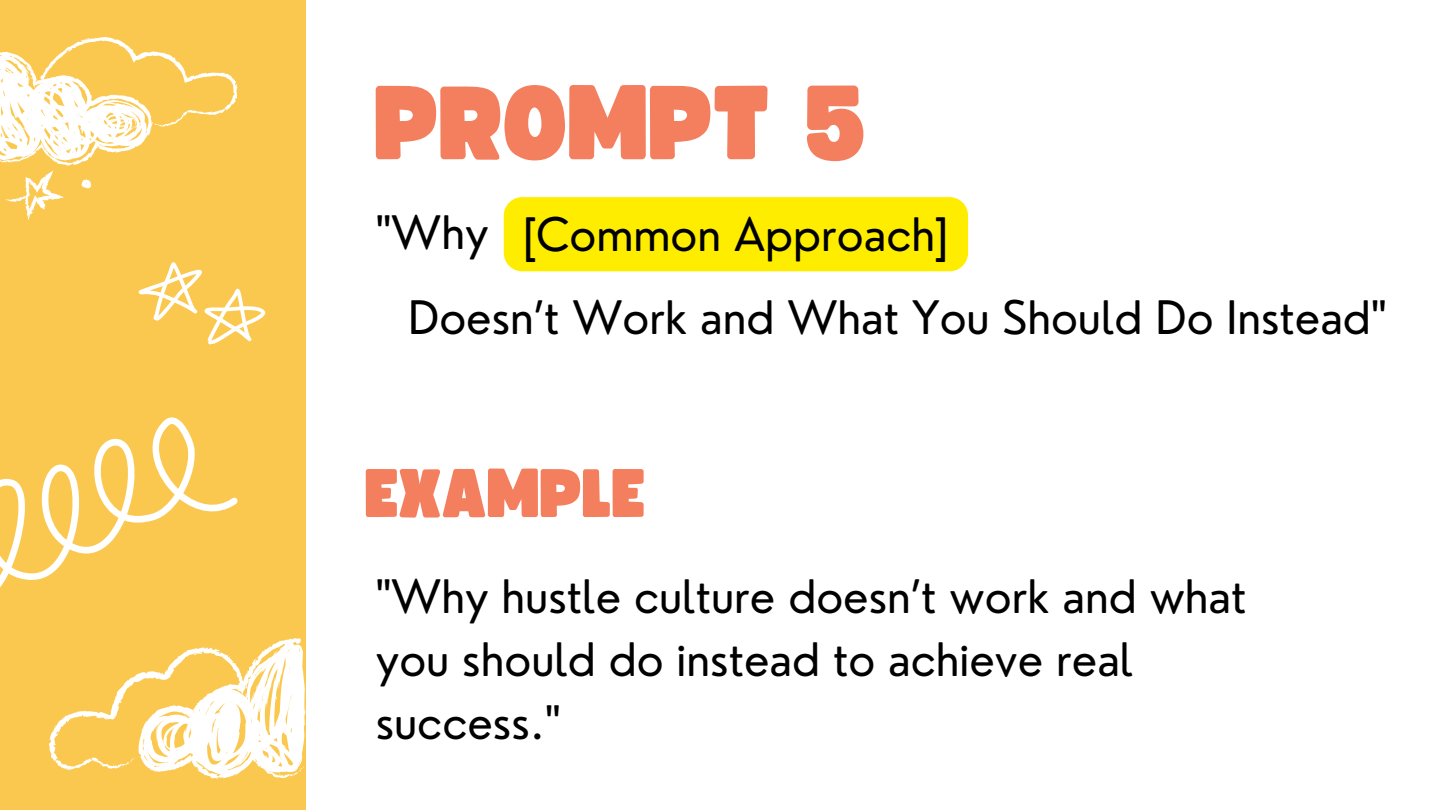
<style>
.page{position:relative;width:1440px;height:810px;background:#fff}
.page>*{position:absolute;margin:0;border:0;box-sizing:border-box;transform-origin:0 0}
.t1{font:103.4px "Funtastic";color:#f47f5e}
.t2{font:67.6px "Funtastic";color:#f47f5e}
.t3{font:45px/63px "Nourd";color:#000}
</style>
<div class="page">
<div style="left:0;top:0;width:306px;height:810px;background:#fbc84f"></div>
<svg style="left:0;top:37px;width:238px;height:183px"></svg>
<svg style="left:139px;top:262px;width:126px;height:82px"></svg>
<svg style="left:0;top:417px;width:238px;height:170px"></svg>
<svg style="left:49px;top:638px;width:256px;height:141px"></svg>
<div style="left:504px;top:197px;width:464px;height:74px;background:#ffed00;border-radius:19px"></div>
<p class="t1" style="left:376px;top:77px;width:493px">PROMPT 5</p>
<p class="t3" style="left:376px;top:201px;width:115px">"Why</p>
<p class="t3" style="left:522px;top:203px;width:429px">[Common Approach]</p>
<p class="t3" style="left:408px;top:286px;width:980px">Doesn’t Work and What You Should Do Instead"</p>
<h1 class="t2" style="left:366px;top:463px;width:282px">EXAMPLE</h1>
<p class="t3" style="left:376px;top:565px;width:872px">"Why hustle culture doesn’t work and what you should do instead to achieve real success."</p>
</div>
